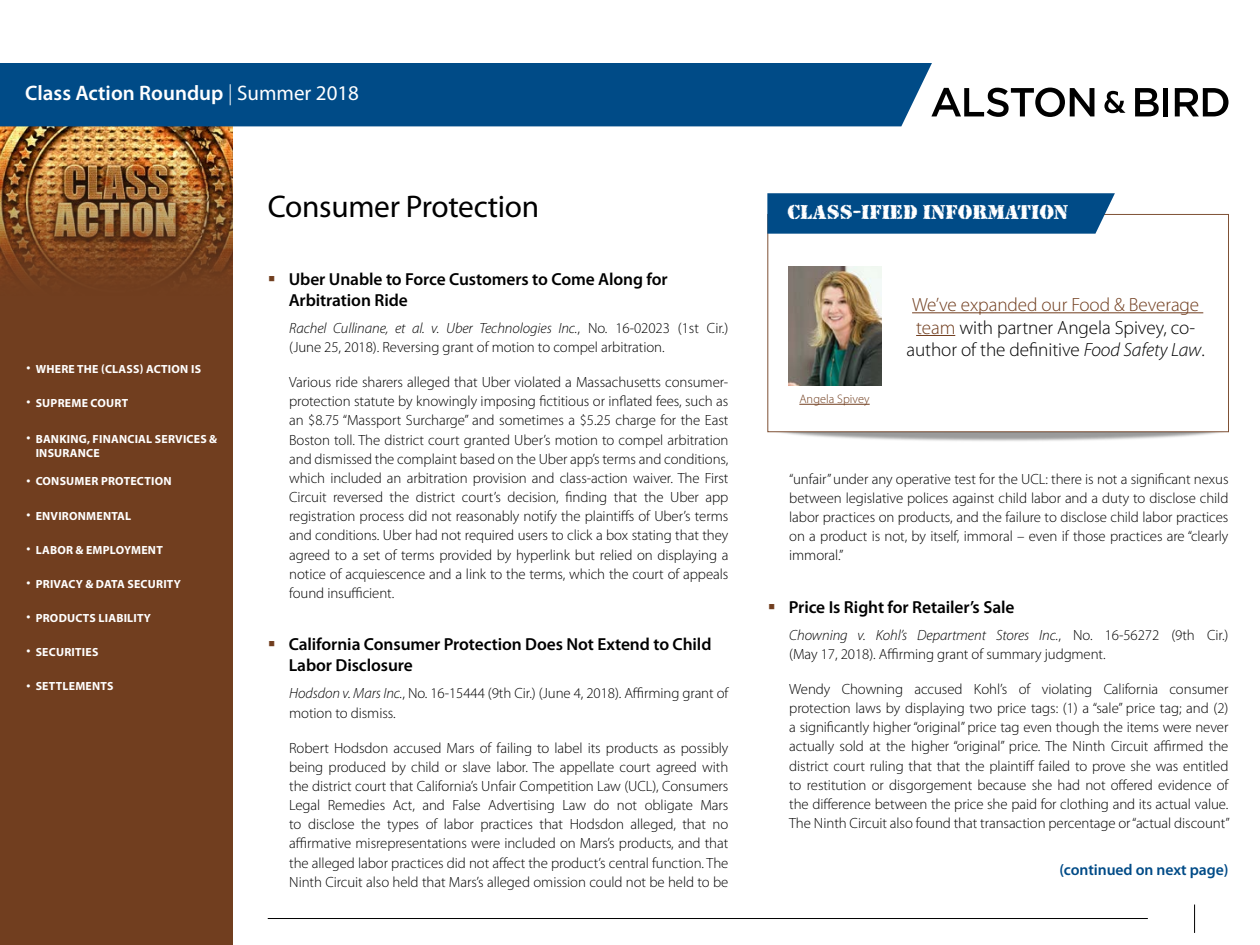
<style>
.page{position:relative;width:1260px;height:945px;background:#fff}
.page>*{position:absolute;margin:0;border:0;box-sizing:border-box;transform-origin:0 0}
.t1{font:31.32px "Myriad Pro";letter-spacing:-.01em;color:#000}
.t2{font:600 21px "Myriad Pro";color:#fff}
.t3{font:21px "Rubber Stamp Let Plain";color:#fff}
.t4{font:300 19.25px/22.8px "Myriad Pro";letter-spacing:-.005em;color:#000;text-align:center}
.t5{font:600 17.5px/21px "Myriad Pro";letter-spacing:-.005em;color:#000}
.t6{font:600 15.75px "Myriad Pro";letter-spacing:-.005em;color:#004b87}
.t7{font:300 14.88px/19.2px "Myriad Pro";letter-spacing:-.005em;color:#000;text-align:justify}
.t8{font:300 12.42px "Myriad Pro";letter-spacing:.005em;color:#713e1f}
.t9{font:700 11.9px/14.2px "Myriad Pro";letter-spacing:.02em;color:#fff}
.s1{font-weight:300}
.s2{font-weight:400}
.s3{font-style:italic}
.s4{color:#713e1f}
</style>
<div class="page">
<div style="left:0;top:126px;width:234px;height:819px;background:#713e1f"></div>
<img style="left:0;top:126px;width:234px;height:173px">
<svg style="left:932px;top:88px;width:162px;height:29px"></svg>
<svg style="left:1104px;top:91px;width:22px;height:22px"></svg>
<svg style="left:1135px;top:88px;width:24px;height:28px"></svg>
<hr style="left:1164px;top:88px;width:4px;height:28px;background:#000">
<svg style="left:1175px;top:88px;width:53px;height:28px"></svg>
<svg style="left:1194px;top:905px;width:1px;height:28px"></svg>
<div style="left:0;top:63px;width:932px;height:63px;background:#004b87"></div>
<svg style="left:767px;top:193px;width:348px;height:41px;background:#0a528b"></svg>
<hr style="left:912px;top:312px;width:291px;height:1px;background:#713e1f">
<hr style="left:916px;top:335px;width:39px;height:1px;background:#713e1f">
<img style="left:789px;top:266px;width:93px;height:120px">
<hr style="left:799px;top:404px;width:71px;height:1px;background:#713e1f">
<hr style="left:268px;top:918px;width:880px;height:1px;background:#000">
<h2 class="t2" style="left:25px;top:80px;width:335px">Class Action Roundup <span class="s1">|</span> <span class="s2">Summer 2018</span></h2>
<p class="t9" style="left:27px;top:361px;width:176px">• WHERE THE (CLASS) ACTION IS</p>
<p class="t9" style="left:27px;top:395px;width:103px">• SUPREME COURT</p>
<p class="t9" style="left:36px;top:431px;width:183px;text-indent:-9px">• BANKING, FINANCIAL SERVICES &amp;<br>INSURANCE</p>
<p class="t9" style="left:27px;top:474px;width:146px">• CONSUMER PROTECTION</p>
<p class="t9" style="left:27px;top:508px;width:106px">• ENVIRONMENTAL</p>
<p class="t9" style="left:27px;top:542px;width:138px">• LABOR &amp; EMPLOYMENT</p>
<p class="t9" style="left:27px;top:576px;width:156px">• PRIVACY &amp; DATA SECURITY</p>
<p class="t9" style="left:27px;top:611px;width:126px">• PRODUCTS LIABILITY</p>
<p class="t9" style="left:27px;top:645px;width:73px">• SECURITIES</p>
<p class="t9" style="left:27px;top:679px;width:88px">• SETTLEMENTS</p>
<h1 class="t1" style="left:268px;top:187px;width:273px">Consumer Protection</h1>
<p class="t5" style="left:289px;top:268px;width:381px">Uber Unable to Force Customers to Come Along for<br>Arbitration Ride</p>
<p class="t7" style="left:289px;top:318px;width:441px"><span class="s3">Rachel Cullinane, et al. v. Uber Technologies Inc.</span>, No. 16-02023 (1st Cir.) (June 25, 2018). Reversing grant of motion to compel arbitration.</p>
<p class="t7" style="left:289px;top:372px;width:441px">Various ride sharers alleged that Uber violated a Massachusetts consumer&shy;protection statute by knowingly imposing fictitious or inflated fees, such as an $8.75 “Massport Surcharge” and sometimes a $5.25 charge for the East Boston toll. The district court granted Uber’s motion to compel arbitration and dismissed the complaint based on the Uber app’s terms and conditions, which included an arbitration provision and class-action waiver. The First Circuit reversed the district court’s decision, finding that the Uber app registration process did not reasonably notify the plaintiffs of Uber’s terms and conditions. Uber had not required users to click a box stating that they agreed to a set of terms provided by hyperlink but relied on displaying a notice of acquiescence and a link to the terms, which the court of appeals found insufficient.</p>
<p class="t5" style="left:289px;top:634px;width:424px">California Consumer Protection Does Not Extend to Child<br>Labor Disclosure</p>
<p class="t7" style="left:289px;top:684px;width:441px"><span class="s3">Hodsdon v. Mars Inc.</span>, No. 16-15444 (9th Cir.) (June 4, 2018). Affirming grant of motion to dismiss.</p>
<p class="t7" style="left:289px;top:738px;width:441px">Robert Hodsdon accused Mars of failing to label its products as possibly being produced by child or slave labor. The appellate court agreed with the district court that California’s Unfair Competition Law (UCL), Consumers Legal Remedies Act, and False Advertising Law do not obligate Mars to disclose the types of labor practices that Hodsdon alleged, that no affirmative misrepresentations were included on Mars’s products, and that the alleged labor practices did not affect the product’s central function. The Ninth Circuit also held that Mars’s alleged omission could not be held to be</p>
<h2 class="t3" style="left:788px;top:200px;width:283px">CLASS-IFIED INFORMATION</h2>
<p class="t8" style="left:799px;top:391px;width:72px">Angela Spivey</p>
<p class="t4" style="left:907px;top:293px;width:300px"><span class="s4">We’ve expanded our Food &amp; Beverage team</span> with partner Angela Spivey, co&shy;author of the definitive <span class="s3">Food Safety Law</span>.</p>
<p class="t7" style="left:789px;top:469px;width:441px">“unfair” under any operative test for the UCL: there is not a significant nexus between legislative polices against child labor and a duty to disclose child labor practices on products, and the failure to disclose child labor practices on a product is not, by itself, immoral – even if those practices are “clearly immoral.”</p>
<p class="t5" style="left:789px;top:596px;width:227px">Price Is Right for Retailer’s Sale</p>
<p class="t7" style="left:789px;top:625px;width:441px"><span class="s3">Chowning v. Kohl’s Department Stores Inc.</span>, No. 16-56272 (9th Cir.) (May 17, 2018). Affirming grant of summary judgment.</p>
<p class="t7" style="left:789px;top:679px;width:442px">Wendy Chowning accused Kohl’s of violating California consumer protection laws by displaying two price tags: (1) a “sale” price tag; and (2) a significantly higher “original” price tag even though the items were never actually sold at the higher “original” price. The Ninth Circuit affirmed the district court ruling that that the plaintiff failed to prove she was entitled to restitution or disgorgement because she had not offered evidence of the difference between the price she paid for clothing and its actual value.<br>The Ninth Circuit also found that transaction percentage or “actual discount”</p>
<p class="t6" style="left:1059px;top:860px;width:171px">(continued on next page)</p>
</div>
